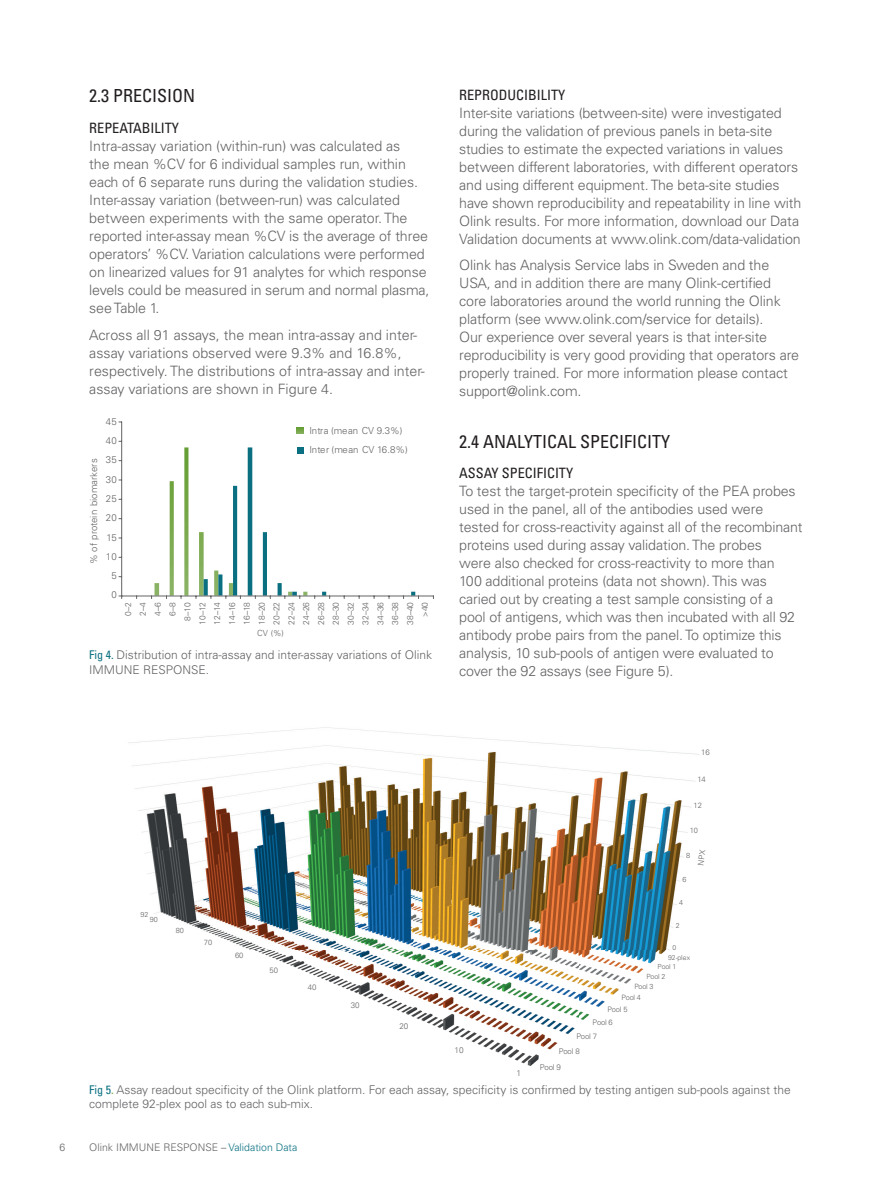
<style>
.page{position:relative;width:893px;height:1191px;background:#fff}
.page>*{position:absolute;margin:0;border:0;box-sizing:border-box;transform-origin:0 0}
.Subhead_1{font:condensed 18px "Univers LT Std";color:#231f20}
.Bodycopy{font:300 14.25px/18px "Univers LT Std";letter-spacing:-.01em;color:#636366}
.Subhead_2{font:condensed 14.25px "Univers LT Std";color:#231f20}
.t1{font:300 12px/14.4px "Univers LT Std";color:#636366}
.t2{font:300 10.5px "Univers LT Std";color:#636366}
.t3{font:300 9.6px/19.4px "Univers LT Std";color:#636366}
.t4{font:300 8.4px/14.9px "Univers LT Std";letter-spacing:.005em;color:#636366;text-align:right}
.t5{font:300 8.25px "Univers LT Std";color:#636366}
.t6{font:300 8.1px "Univers LT Std";color:#636366}
.t7{font:300 7.95px "Univers LT Std";letter-spacing:-.02em;color:#636366}
.t8{font:300 7.8px/15px "Univers LT Std";letter-spacing:-.015em;color:#636366}
.t9{font:300 7.65px "Univers LT Std";letter-spacing:-.015em;color:#636366}
.t10{font:300 7.5px "Univers LT Std";letter-spacing:-.015em;color:#636366}
.t11{font:300 7.35px "Univers LT Std";letter-spacing:-.02em;color:#636366}
.t12{font:300 7.2px "Univers LT Std";letter-spacing:-.02em;color:#636366}
.t13{font:300 7.05px/9.6px "Univers LT Std";letter-spacing:-.025em;color:#636366}
.t14{font:300 6.9px "Univers LT Std";color:#636366}
.s1{font-weight:400;font-stretch:condensed;color:#0a7081}
.s2{font-weight:400;font-stretch:condensed;color:#639d34}
.s3{color:#0a7081}
</style>
<div class="page">
<svg style="left:297px;top:427px;width:7px;height:7px"></svg>
<hr style="left:122px;top:595px;width:311px;height:1px;background:#636366">
<hr style="left:121px;top:422px;width:1px;height:174px;background:#636366">
<svg style="left:151px;top:447px;width:268px;height:151px"></svg>
<img style="left:128px;top:727px;width:571px;height:339px">
<svg style="left:698px;top:849px;width:1px;height:15px"></svg>
<p class="Subhead_1" style="left:89px;top:85px;width:108px">2.3 PRECISION</p>
<p class="Subhead_2" style="left:89px;top:119px;width:91px">REPEATABILITY</p>
<p class="Bodycopy" style="left:89px;top:137px;width:342px">Intra-assay variation (within-run) was calculated as<br>the mean %CV for 6 individual samples run, within each of 6 separate runs during the validation studies.<br>Inter-assay variation (between-run) was calculated between experiments with the same operator. The reported inter-assay mean %CV is the average of three operators’ %CV. Variation calculations were performed on linearized values for 91 analytes for which response levels could be measured in serum and normal plasma, see Table 1.</p>
<p class="Bodycopy" style="left:89px;top:326px;width:337px">Across all 91 assays, the mean intra-assay and inter&shy;assay variations observed were 9.3% and 16.8%, respectively. The distributions of intra-assay and inter&shy;assay variations are shown in Figure 4.</p>
<p class="t3" style="left:106px;top:412px;width:12px">45</p>
<p class="t3" style="left:106px;top:431px;width:12px">40</p>
<p class="t3" style="left:106px;top:450px;width:12px">35</p>
<p class="t3" style="left:84px;top:564px;width:107px;rotate:-90deg">% of protein biomarkers</p>
<p class="t3" style="left:106px;top:469px;width:12px">30</p>
<p class="t3" style="left:106px;top:489px;width:12px">25</p>
<p class="t3" style="left:106px;top:508px;width:12px">20</p>
<p class="t3" style="left:106px;top:527px;width:12px">15</p>
<p class="t3" style="left:106px;top:547px;width:13px;text-align:center">10<br>5</p>
<p class="t3" style="left:111px;top:585px;width:7px">0</p>
<p class="t3" style="left:309px;top:420px;width:100px">Intra (mean CV 9.3%)<br>Inter (mean CV 16.8%)</p>
<p class="t4" style="left:121px;top:625px;width:25px;rotate:-90deg">0–2<br>2–4<br>4–6<br>6–8<br>8–10<br>10–12<br>12–14<br>14–16<br>16–18<br>18–20<br>20–22<br>22–24<br>24–26<br>26–28<br>28–30<br>30–32<br>32–34<br>34–36<br>36–38<br>38–40 &gt;40</p>
<p class="t4" style="left:257px;top:626px;width:28px">CV (%)</p>
<p class="t1" style="left:89px;top:648px;width:344px"><span class="s1">Fig 4.</span> Distribution of intra-assay and inter-assay variations of Olink<br>IMMUNE RESPONSE.</p>
<p class="Subhead_2" style="left:459px;top:86px;width:108px">REPRODUCIBILITY</p>
<p class="Bodycopy" style="left:459px;top:104px;width:344px">Inter-site variations (between-site) were investigated during the validation of previous panels in beta-site studies to estimate the expected variations in values between different laboratories, with different operators and using different equipment. The beta-site studies have shown reproducibility and repeatability in line with Olink results. For more information, download our Data Validation documents at www.olink.com/data-validation</p>
<p class="Bodycopy" style="left:459px;top:256px;width:341px">Olink has Analysis Service labs in Sweden and the USA, and in addition there are many Olink-certified core laboratories around the world running the Olink platform (see www.olink.com/service for details).<br>Our experience over several years is that inter-site reproducibility is very good providing that operators are properly trained. For more information please contact support@olink.com.</p>
<p class="Subhead_1" style="left:459px;top:430px;width:212px">2.4 ANALYTICAL SPECIFICITY</p>
<p class="Subhead_2" style="left:459px;top:464px;width:115px">ASSAY SPECIFICITY</p>
<p class="Bodycopy" style="left:459px;top:482px;width:345px">To test the target-protein specificity of the PEA probes used in the panel, all of the antibodies used were tested for cross-reactivity against all of the recombinant proteins used during assay validation. The probes<br>were also checked for cross-reactivity to more than<br>100 additional proteins (data not shown). This was caried out by creating a test sample consisting of a pool of antigens, which was then incubated with all 92 antibody probe pairs from the panel. To optimize this analysis, 10 sub-pools of antigen were evaluated to cover the 92 assays (see Figure 5).</p>
<p class="t13" style="left:141px;top:909px;width:9px">92</p>
<p class="t12" style="left:150px;top:915px;width:10px">90</p>
<p class="t11" style="left:176px;top:926px;width:10px">80</p>
<p class="t10" style="left:204px;top:938px;width:10px">70</p>
<p class="t9" style="left:235px;top:951px;width:10px">60</p>
<p class="t8" style="left:270px;top:963px;width:10px">50</p>
<p class="t8" style="left:308px;top:979px;width:10px">40</p>
<p class="t7" style="left:351px;top:1000px;width:10px">30</p>
<p class="t6" style="left:399px;top:1021px;width:10px">20</p>
<p class="t5" style="left:455px;top:1044px;width:11px">10</p>
<p class="t4" style="left:516px;top:1066px;width:6px">1</p>
<p class="t8" style="left:701px;top:745px;width:10px">16</p>
<p class="t8" style="left:697px;top:772px;width:10px">14</p>
<p class="t9" style="left:693px;top:800px;width:10px">12</p>
<p class="t10" style="left:690px;top:826px;width:10px">10</p>
<p class="t11" style="left:686px;top:850px;width:6px">8</p>
<p class="t12" style="left:683px;top:874px;width:6px">6</p>
<p class="t13" style="left:679px;top:897px;width:5px">4</p>
<p class="t13" style="left:676px;top:920px;width:5px">2</p>
<p class="t14" style="left:673px;top:943px;width:5px">0</p>
<p class="t14" style="left:668px;top:953px;width:24px">92-plex</p>
<p class="t13" style="left:646px;top:962px;width:31px;text-indent:11px">Pool 1<br>Pool 2</p>
<p class="t12" style="left:634px;top:982px;width:21px">Pool 3</p>
<p class="t11" style="left:621px;top:993px;width:21px">Pool 4</p>
<p class="t10" style="left:607px;top:1005px;width:21px">Pool 5</p>
<p class="t9" style="left:593px;top:1017px;width:22px">Pool 6</p>
<p class="t8" style="left:559px;top:1028px;width:40px;text-indent:18px">Pool 7<br>Pool 8</p>
<p class="t7" style="left:540px;top:1062px;width:23px">Pool 9</p>
<p class="t1" style="left:89px;top:1082px;width:703px"><span class="s1">Fig 5</span><span class="s2">.</span> Assay readout specificity of the Olink platform. For each assay, specificity is confirmed by testing antigen sub-pools against the complete 92-plex pool as to each sub-mix.</p>
<p class="t2" style="left:60px;top:1140px;width:7px">6</p>
<p class="t2" style="left:89px;top:1140px;width:210px">Olink IMMUNE RESPONSE – <span class="s3">Validation Data</span></p>
</div>
